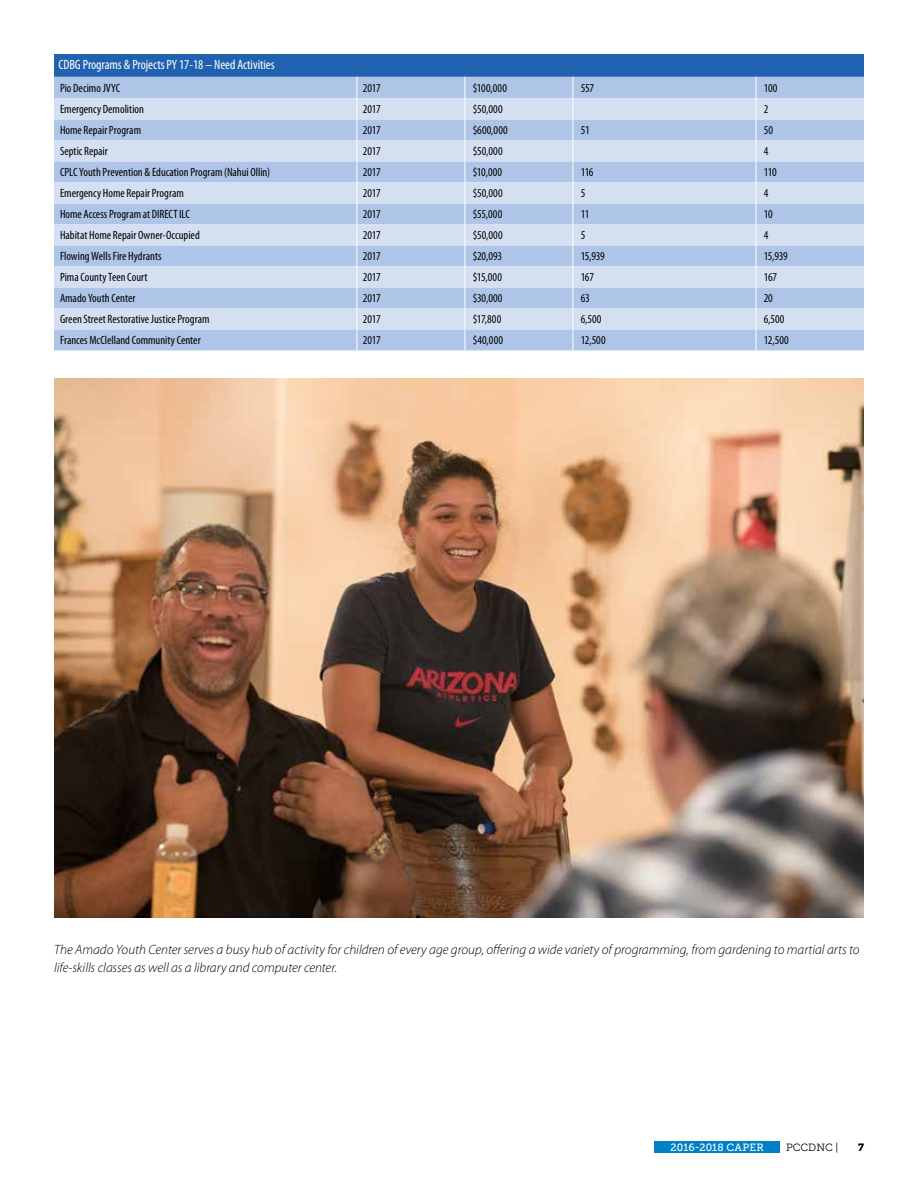
<style>
.page{position:relative;width:918px;height:1188px;background:#fff}
.page>*{position:absolute;margin:0;border:0;box-sizing:border-box;transform-origin:0 0}
.t1{font:italic 300 13.5px/18px "Myriad Pro";color:#000}
.t2{font:condensed 13.5px "Myriad Pro";letter-spacing:-.005em;color:#fff}
.t3{font:condensed 12px "Myriad Pro";color:#000}
.t4{font:10.5px "Museo Slab 500";letter-spacing:.02em;color:#fff}
.t5{font:10.5px "Museo Slab 300";color:#000}
.t6{font:10.5px "Museo Slab 900";color:#000}
</style>
<div class="page">
<div style="left:654px;top:1142px;width:126px;height:12px;background:#0081c6"></div>
<div style="left:54px;top:54px;width:810px;height:23px;background:#2062af"></div>
<div style="left:54px;top:77px;width:810px;height:273px;background:#aec5e7"></div>
<svg style="left:54px;top:98px;width:810px;height:231px;background:#c3d4ed"></svg>
<svg style="left:357px;top:77px;width:1px;height:273px"></svg>
<svg style="left:465px;top:77px;width:1px;height:273px"></svg>
<svg style="left:573px;top:77px;width:1px;height:273px"></svg>
<svg style="left:756px;top:77px;width:1px;height:273px"></svg>
<img style="left:54px;top:378px;width:810px;height:540px">
<p class="t2" style="left:58px;top:56px;width:218px">CDBG Programs &amp; Projects PY 17-18 – Need Activities</p>
<p class="t3" style="left:60px;top:81px;width:62px">Pio Decimo JVYC</p>
<p class="t3" style="left:363px;top:81px;width:19px">2017</p>
<p class="t3" style="left:473px;top:81px;width:36px">$100,000</p>
<p class="t3" style="left:581px;top:81px;width:15px">557</p>
<p class="t3" style="left:764px;top:81px;width:15px">100</p>
<p class="t3" style="left:60px;top:102px;width:86px">Emergency Demolition</p>
<p class="t3" style="left:363px;top:102px;width:19px">2017</p>
<p class="t3" style="left:473px;top:102px;width:31px">$50,000</p>
<p class="t3" style="left:764px;top:102px;width:6px">2</p>
<p class="t3" style="left:60px;top:123px;width:83px">Home Repair Program</p>
<p class="t3" style="left:363px;top:123px;width:19px">2017</p>
<p class="t3" style="left:473px;top:123px;width:37px">$600,000</p>
<p class="t3" style="left:581px;top:123px;width:11px">51</p>
<p class="t3" style="left:764px;top:123px;width:11px">50</p>
<p class="t3" style="left:60px;top:144px;width:49px">Septic Repair</p>
<p class="t3" style="left:363px;top:144px;width:19px">2017</p>
<p class="t3" style="left:473px;top:144px;width:31px">$50,000</p>
<p class="t3" style="left:764px;top:144px;width:6px">4</p>
<p class="t3" style="left:60px;top:165px;width:212px">CPLC Youth Prevention &amp; Education Program (Nahui Ollin)</p>
<p class="t3" style="left:363px;top:165px;width:19px">2017</p>
<p class="t3" style="left:473px;top:165px;width:31px">$10,000</p>
<p class="t3" style="left:581px;top:165px;width:14px">116</p>
<p class="t3" style="left:764px;top:165px;width:14px">110</p>
<p class="t3" style="left:60px;top:186px;width:125px">Emergency Home Repair Program</p>
<p class="t3" style="left:363px;top:186px;width:19px">2017</p>
<p class="t3" style="left:473px;top:186px;width:31px">$50,000</p>
<p class="t3" style="left:581px;top:186px;width:6px">5</p>
<p class="t3" style="left:764px;top:186px;width:6px">4</p>
<p class="t3" style="left:60px;top:207px;width:131px">Home Access Program at DIRECT ILC</p>
<p class="t3" style="left:363px;top:207px;width:19px">2017</p>
<p class="t3" style="left:473px;top:207px;width:31px">$55,000</p>
<p class="t3" style="left:581px;top:207px;width:10px">11</p>
<p class="t3" style="left:764px;top:207px;width:10px">10</p>
<p class="t3" style="left:60px;top:228px;width:141px">Habitat Home Repair Owner-Occupied</p>
<p class="t3" style="left:363px;top:228px;width:19px">2017</p>
<p class="t3" style="left:473px;top:228px;width:31px">$50,000</p>
<p class="t3" style="left:581px;top:228px;width:6px">5</p>
<p class="t3" style="left:764px;top:228px;width:6px">4</p>
<p class="t3" style="left:60px;top:249px;width:103px">Flowing Wells Fire Hydrants</p>
<p class="t3" style="left:363px;top:249px;width:19px">2017</p>
<p class="t3" style="left:473px;top:249px;width:31px">$20,093</p>
<p class="t3" style="left:581px;top:249px;width:26px">15,939</p>
<p class="t3" style="left:764px;top:249px;width:26px">15,939</p>
<p class="t3" style="left:60px;top:270px;width:89px">Pima County Teen Court</p>
<p class="t3" style="left:363px;top:270px;width:19px">2017</p>
<p class="t3" style="left:473px;top:270px;width:31px">$15,000</p>
<p class="t3" style="left:581px;top:270px;width:15px">167</p>
<p class="t3" style="left:764px;top:270px;width:15px">167</p>
<p class="t3" style="left:60px;top:291px;width:77px">Amado Youth Center</p>
<p class="t3" style="left:363px;top:291px;width:19px">2017</p>
<p class="t3" style="left:473px;top:291px;width:31px">$30,000</p>
<p class="t3" style="left:581px;top:291px;width:11px">63</p>
<p class="t3" style="left:764px;top:291px;width:11px">20</p>
<p class="t3" style="left:60px;top:312px;width:151px">Green Street Restorative Justice Program</p>
<p class="t3" style="left:363px;top:312px;width:19px">2017</p>
<p class="t3" style="left:473px;top:312px;width:30px">$17,800</p>
<p class="t3" style="left:581px;top:312px;width:22px">6,500</p>
<p class="t3" style="left:764px;top:312px;width:22px">6,500</p>
<p class="t3" style="left:60px;top:333px;width:142px">Frances McClelland Community Center</p>
<p class="t3" style="left:363px;top:333px;width:19px">2017</p>
<p class="t3" style="left:473px;top:333px;width:32px">$40,000</p>
<p class="t3" style="left:581px;top:333px;width:27px">12,500</p>
<p class="t3" style="left:764px;top:333px;width:27px">12,500</p>
<p class="t1" style="left:54px;top:941px;width:807px">The Amado Youth Center serves a busy hub of activity for children of every age group, offering a wide variety of programming, from gardening to martial arts to life-skills classes as well as a library and computer center.</p>
<p class="t4" style="left:670px;top:1142px;width:95px">2016-2018 CAPER</p>
<p class="t5" style="left:786px;top:1142px;width:54px">PCCDNC |</p>
<p class="t6" style="left:858px;top:1142px;width:7px">7</p>
</div>
